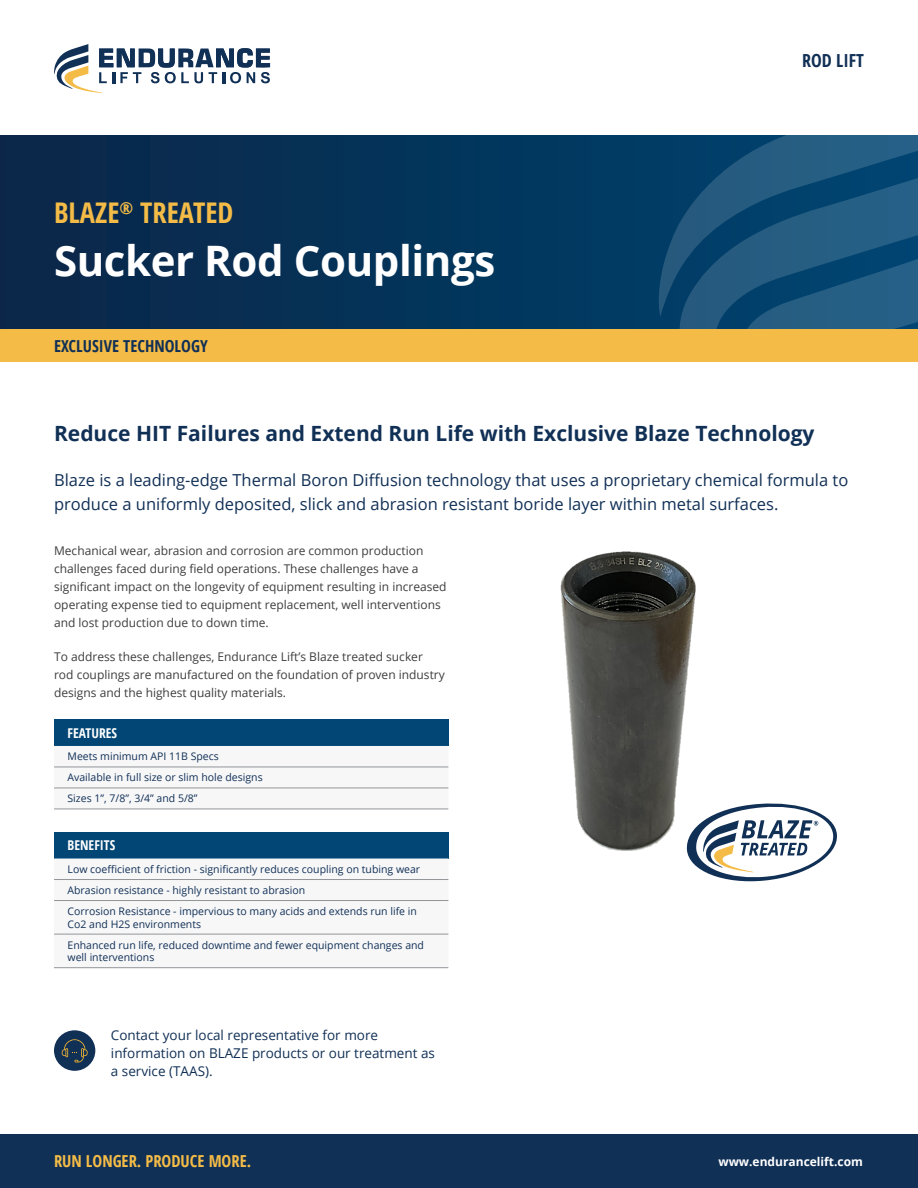
<style>
.page{position:relative;width:918px;height:1188px;background:#fff}
.page>*{position:absolute;margin:0;border:0;box-sizing:border-box;transform-origin:0 0}
.Headline-White{font:700 42px "Open Sans";letter-spacing:-.01em;color:#fff}
.Headline-Yellow{font:700 28.5px "Open Sans Condensed";color:#f4bc47}
.Head_Products-span{font:700 21px "Open Sans";color:#113056}
.Product-Service_Name{font:700 18px "Open Sans Condensed";color:#113056}
.Intro_Paragraph-span{font:16.5px/24px "Open Sans";color:#113056}
.Run_Longer_Produce_M{font:700 16.5px "Open Sans Condensed";color:#f4bc47}
.Yellow_Bar-Series{font:700 16.5px "Open Sans Condensed";color:#113056}
.Contact{font:13.5px/18px "Open Sans";color:#113056}
.Table_Head{font:700 13.5px "Open Sans Condensed";color:#fff}
.Body_Copy{font:12px/18px "Open Sans";color:#3e3e3f}
.t1{font:700 12px "Open Sans";color:#fff}
.Table_Body{font:10.5px/12.6px "Open Sans";color:#113056}
</style>
<div class="page">
<svg style="left:0;top:135px;width:671px;height:194px;background:#053056"></svg>
<svg style="left:671px;top:317px;width:62px;height:12px"></svg>
<svg style="left:733px;top:317px;width:185px;height:12px;background:#205980"></svg>
<svg style="left:657px;top:135px;width:261px;height:182px;background:#175179"></svg>
<svg style="left:54px;top:44px;width:216px;height:49px"></svg>
<div style="left:0;top:1134px;width:918px;height:54px;background:#113056"></div>
<div style="left:0;top:329px;width:918px;height:33px;background:#f4bc47"></div>
<div style="left:54px;top:719px;width:394px;height:27px;background:#014674"></div>
<svg style="left:54px;top:766px;width:394px;height:44px"></svg>
<div style="left:54px;top:832px;width:394px;height:27px;background:#014674"></div>
<svg style="left:54px;top:879px;width:394px;height:89px"></svg>
<div style="left:54px;top:1030px;width:41px;height:41px;background:#113056;border-radius:50%"></div>
<svg style="left:62px;top:1039px;width:26px;height:23px"></svg>
<img style="left:560px;top:551px;width:136px;height:300px">
<svg style="left:685px;top:801px;width:152px;height:81px"></svg>
<p class="Headline-Yellow" style="left:54px;top:193px;width:181px">BLAZE<sup>®</sup> TREATED</p>
<p class="Headline-White" style="left:54px;top:232px;width:443px">Sucker Rod Couplings</p>
<p class="Yellow_Bar-Series" style="left:54px;top:335px;width:155px">EXCLUSIVE TECHNOLOGY</p>
<p class="Product-Service_Name" style="left:802px;top:48px;width:63px">ROD LIFT</p>
<p class="Head_Products-span" style="left:54px;top:419px;width:762px">Reduce HIT Failures and Extend Run Life with Exclusive Blaze Technology</p>
<p class="Intro_Paragraph-span" style="left:54px;top:467px;width:796px">Blaze is a leading-edge Thermal Boron Diffusion technology that uses a proprietary chemical formula to produce a uniformly deposited, slick and abrasion resistant boride layer within metal surfaces.</p>
<p class="Body_Copy" style="left:54px;top:541px;width:394px">Mechanical wear, abrasion and corrosion are common production challenges faced during field operations. These challenges have a significant impact on the longevity of equipment resulting in increased operating expense tied to equipment replacement, well interventions and lost production due to down time.</p>
<p class="Body_Copy" style="left:54px;top:647px;width:392px">To address these challenges, Endurance Lift’s Blaze treated sucker rod couplings are manufactured on the foundation of proven industry designs and the highest quality materials.</p>
<p class="Table_Head" style="left:68px;top:723px;width:51px">FEATURES</p>
<p class="Table_Body" style="left:68px;top:750px;width:153px">Meets minimum API 11B Specs</p>
<p class="Table_Body" style="left:68px;top:771px;width:197px">Available in full size or slim hole designs</p>
<p class="Table_Body" style="left:68px;top:792px;width:132px">Sizes 1”, 7/8”, 3/4” and 5/8”</p>
<p class="Table_Head" style="left:68px;top:836px;width:49px">BENEFITS</p>
<p class="Table_Body" style="left:68px;top:863px;width:354px">Low coefficient of friction - significantly reduces coupling on tubing wear</p>
<p class="Table_Body" style="left:68px;top:884px;width:239px">Abrasion resistance - highly resistant to abrasion</p>
<p class="Table_Body" style="left:68px;top:905px;width:351px">Corrosion Resistance - impervious to many acids and extends run life in<br>Co2 and H2S environments</p>
<p class="Table_Body" style="left:68px;top:938px;width:358px">Enhanced run life, reduced downtime and fewer equipment changes and well interventions</p>
<p class="Contact" style="left:111px;top:1025px;width:326px">Contact your local representative for more information on BLAZE products or our treatment as a service (TAAS).</p>
<p class="Run_Longer_Produce_M" style="left:54px;top:1150px;width:199px">RUN LONGER. PRODUCE MORE.</p>
<p class="t1" style="left:718px;top:1153px;width:146px">www.endurancelift.com</p>
</div>
